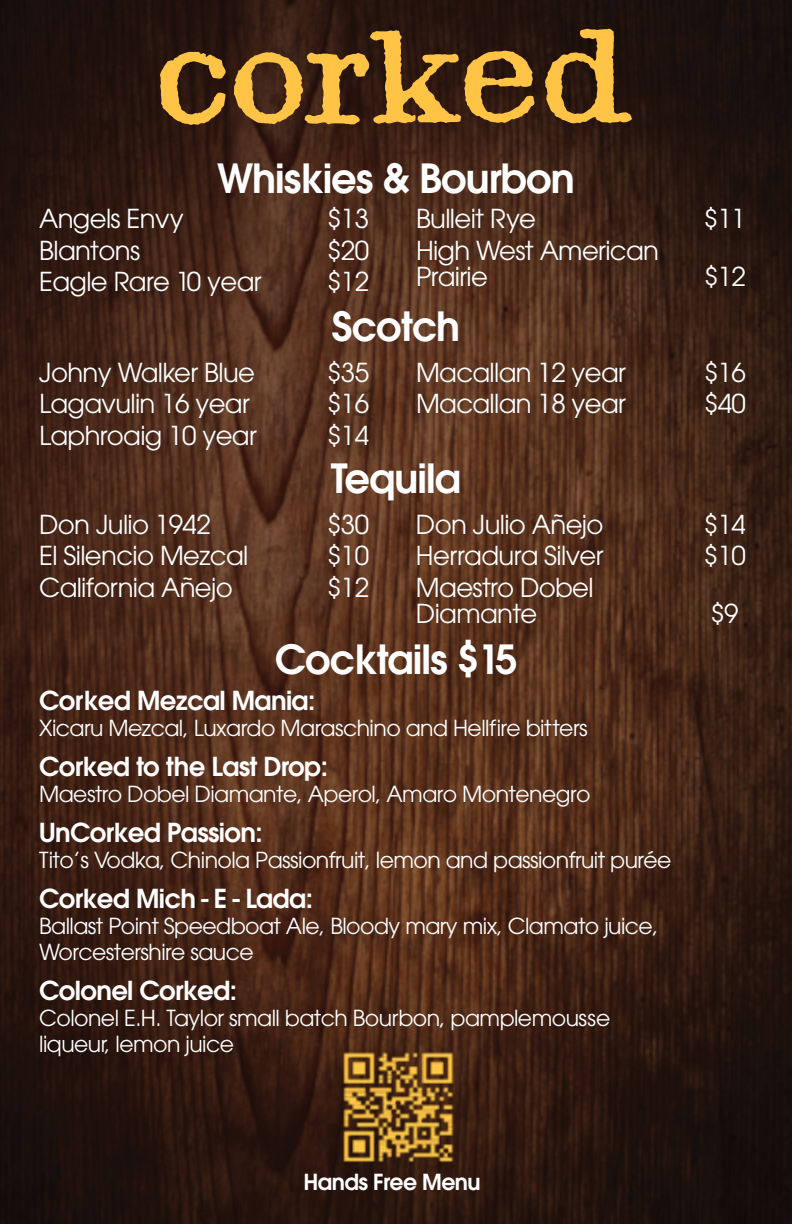
<style>
.page{position:relative;width:792px;height:1224px;background:#fff}
.page>*{position:absolute;margin:0;border:0;box-sizing:border-box;transform-origin:0 0}
.t1{font:600 40px "Avant Garde LT";letter-spacing:-.025em;color:#fff}
.t2{font:26px/26px "ITC Avant Garde Pro";letter-spacing:-.025em;color:#fff}
.t3{font:600 26px "Avant Garde LT";letter-spacing:-.025em;color:#fff}
.t4{font:22px/26px "ITC Avant Garde Pro";letter-spacing:-.025em;color:#fff}
.t5{font:600 22px "Avant Garde LT";letter-spacing:-.025em;color:#fff}
</style>
<div class="page">
<img style="left:0;top:0;width:792px;height:1224px">
<svg style="left:160px;top:29px;width:472px;height:96px;background:#735122"></svg>
<img style="left:333px;top:1047px;width:126px;height:121px">
<h1 class="t1" style="left:217px;top:152px;width:359px">Whiskies &amp; Bourbon</h1>
<p class="t2" style="left:39px;top:206px;width:146px">Angels Envy</p>
<p class="t2" style="left:327px;top:206px;width:43px">$13</p>
<p class="t2" style="left:39px;top:237px;width:102px">Blantons</p>
<p class="t2" style="left:327px;top:237px;width:43px">$20</p>
<p class="t2" style="left:39px;top:268px;width:224px">Eagle Rare 10 year</p>
<p class="t2" style="left:327px;top:268px;width:43px">$12</p>
<p class="t2" style="left:416px;top:206px;width:122px">Bulleit Rye</p>
<p class="t2" style="left:704px;top:206px;width:43px">$11</p>
<p class="t2" style="left:416px;top:237px;width:245px">High West American<br>Prairie</p>
<p class="t2" style="left:704px;top:263px;width:43px">$12</p>
<h1 class="t1" style="left:332px;top:300px;width:130px">Scotch</h1>
<p class="t2" style="left:39px;top:359px;width:217px">Johny Walker Blue</p>
<p class="t2" style="left:327px;top:359px;width:43px">$35</p>
<p class="t2" style="left:39px;top:391px;width:212px">Lagavulin 16 year</p>
<p class="t2" style="left:327px;top:391px;width:43px">$16</p>
<p class="t2" style="left:39px;top:422px;width:219px">Laphroaig 10 year</p>
<p class="t2" style="left:327px;top:422px;width:43px">$14</p>
<p class="t2" style="left:416px;top:359px;width:212px">Macallan 12 year</p>
<p class="t2" style="left:704px;top:359px;width:43px">$16</p>
<p class="t2" style="left:416px;top:391px;width:212px">Macallan 18 year</p>
<p class="t2" style="left:704px;top:391px;width:43px">$40</p>
<h1 class="t1" style="left:331px;top:452px;width:132px">Tequila</h1>
<p class="t2" style="left:39px;top:511px;width:173px">Don Julio 1942</p>
<p class="t2" style="left:327px;top:511px;width:43px">$30</p>
<p class="t2" style="left:39px;top:542px;width:211px">El Silencio Mezcal</p>
<p class="t2" style="left:327px;top:542px;width:43px">$10</p>
<p class="t2" style="left:39px;top:574px;width:195px">California Añejo</p>
<p class="t2" style="left:327px;top:574px;width:43px">$12</p>
<p class="t2" style="left:416px;top:511px;width:189px">Don Julio Añejo</p>
<p class="t2" style="left:704px;top:511px;width:43px">$14</p>
<p class="t2" style="left:416px;top:542px;width:189px">Herradura Silver</p>
<p class="t2" style="left:704px;top:542px;width:43px">$10</p>
<p class="t2" style="left:416px;top:574px;width:179px">Maestro Dobel<br>Diamante</p>
<p class="t2" style="left:711px;top:600px;width:30px">$9</p>
<h1 class="t1" style="left:275px;top:633px;width:244px">Cocktails $15</h1>
<p class="t3" style="left:39px;top:683px;width:278px">Corked Mezcal Mania:</p>
<p class="t4" style="left:39px;top:715px;width:550px">Xicaru Mezcal, Luxardo Maraschino and Hellfire bitters</p>
<p class="t3" style="left:39px;top:749px;width:290px">Corked to the Last Drop:</p>
<p class="t4" style="left:39px;top:781px;width:553px">Maestro Dobel Diamante, Aperol, Amaro Montenegro</p>
<p class="t3" style="left:39px;top:815px;width:225px">UnCorked Passion:</p>
<p class="t4" style="left:39px;top:847px;width:634px">Tito’s Vodka, Chinola Passionfruit, lemon and passionfruit purée</p>
<p class="t3" style="left:39px;top:881px;width:275px">Corked Mich - E - Lada:</p>
<p class="t4" style="left:39px;top:913px;width:621px">Ballast Point Speedboat Ale, Bloody mary mix, Clamato juice,<br>Worcestershire sauce</p>
<p class="t3" style="left:39px;top:973px;width:199px">Colonel Corked:</p>
<p class="t4" style="left:39px;top:1005px;width:573px">Colonel E.H. Taylor small batch Bourbon, pamplemousse liqueur, lemon juice</p>
<p class="t5" style="left:303px;top:1168px;width:179px">Hands Free Menu</p>
</div>
